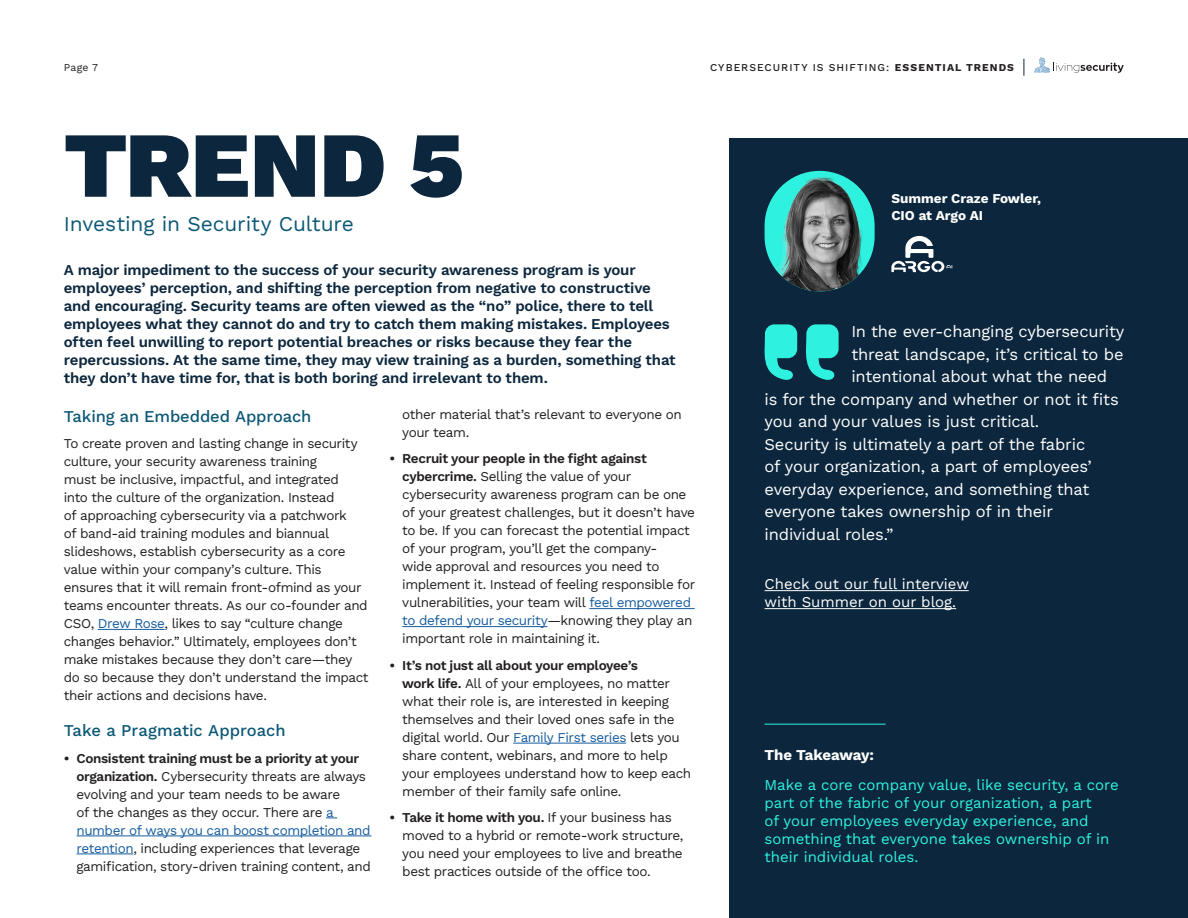
<style>
.page{position:relative;width:1188px;height:918px;background:#fff}
.page>*{position:absolute;margin:0;border:0;box-sizing:border-box;transform-origin:0 0}
.H2__align_left{font:900 93px "Work Sans";color:#0c273d}
.H2__align_left-2{font:21px "Work Sans";letter-spacing:-.005em;color:#0c5875}
.t1{font:16.5px/22.5px "Work Sans";letter-spacing:-.01em;color:#fff}
.Body_Text__align_lef{font:500 16.5px "Work Sans";letter-spacing:-.005em;color:#0c5875}
.Body_Text__align_lef-2{font:600 15px/18px "Work Sans";letter-spacing:-.01em;color:#0c273d}
.t2{font:15px/18px "Work Sans";color:#2ef2df}
.t3{font:15px/18px "Work Sans";color:#fff}
.t4{font:700 15px "Work Sans";letter-spacing:-.01em;color:#fff}
.Body_Text__align_lef-3{font:13.5px/18px "Work Sans";letter-spacing:-.03em;color:#231f20}
.Heading_3_-_left{font:700 13.5px "Work Sans";color:#fff}
.t5{font:500 10.5px "Work Sans";letter-spacing:.095em;color:#231f20}
.t6{font:10.5px "Work Sans";color:#231f20}
.s1{font-weight:700}
.s2{color:#175d9e}
.s3{font-weight:600}
</style>
<div class="page">
<div style="left:730px;top:138px;width:458px;height:780px;background:#0c273d"></div>
<hr style="left:765px;top:724px;width:121px;height:1px;background:#2ef2df">
<hr style="left:765px;top:590px;width:204px;height:1px;background:#fff">
<hr style="left:765px;top:608px;width:191px;height:1px;background:#fff">
<img style="left:765px;top:171px;width:110px;height:120px;border-radius:55px">
<svg style="left:764px;top:324px;width:75px;height:56px"></svg>
<svg style="left:891px;top:236px;width:62px;height:36px"></svg>
<hr style="left:98px;top:629px;width:67px;height:1px;background:#175d9e">
<hr style="left:77px;top:836px;width:295px;height:1px;background:#175d9e">
<hr style="left:77px;top:854px;width:56px;height:1px;background:#175d9e">
<hr style="left:589px;top:608px;width:106px;height:1px;background:#175d9e">
<hr style="left:402px;top:626px;width:145px;height:1px;background:#175d9e">
<hr style="left:513px;top:743px;width:113px;height:1px;background:#175d9e">
<svg style="left:1034px;top:57px;width:90px;height:16px"></svg>
<svg style="left:1024px;top:59px;width:1px;height:17px"></svg>
<p class="t6" style="left:64px;top:59px;width:36px">Page 7</p>
<p class="t5" style="left:710px;top:59px;width:305px">CYBERSECURITY IS SHIFTING: <span class="s1">ESSENTIAL TRENDS</span></p>
<p class="H2__align_left" style="left:64px;top:94px;width:401px">TREND 5</p>
<p class="H2__align_left-2" style="left:64px;top:208px;width:292px">Investing in Security Culture</p>
<p class="Body_Text__align_lef-2" style="left:64px;top:260px;width:613px">A major impediment to the success of your security awareness program is your employees’ perception, and shifting the perception from negative to constructive and encouraging. Security teams are often viewed as the “no” police, there to tell employees what they cannot do and try to catch them making mistakes. Employees often feel unwilling to report potential breaches or risks because they fear the repercussions. At the same time, they may view training as a burden, something that they don’t have time for, that is both boring and irrelevant to them.</p>
<p class="Body_Text__align_lef" style="left:64px;top:403px;width:249px">Taking an Embedded Approach</p>
<p class="Body_Text__align_lef-3" style="left:64px;top:434px;width:306px">To create proven and lasting change in security culture, your security awareness training<br>must be inclusive, impactful, and integrated<br>into the culture of the organization. Instead<br>of approaching cybersecurity via a patchwork<br>of band-aid training modules and biannual slideshows, establish cybersecurity as a core value within your company’s culture. This ensures that it will remain front-ofmind as your teams encounter threats. As our co-founder and CSO, <span class="s2">Drew Rose</span>, likes to say “culture change changes behavior.” Ultimately, employees don’t make mistakes because they don’t care—they do so because they don’t understand the impact their actions and decisions have.</p>
<p class="Body_Text__align_lef" style="left:64px;top:718px;width:223px">Take a Pragmatic Approach</p>
<p class="Body_Text__align_lef-3" style="left:77px;top:748px;width:296px;text-indent:-13px"><span class="s3">• Consistent training must be a priority at your organization.</span> Cybersecurity threats are always evolving and your team needs to be aware<br>of the changes as they occur. There are <span class="s2">a number of ways you can boost completion and retention</span>, including experiences that leverage gamification, story-driven training content, and</p>
<p class="Body_Text__align_lef-3" style="left:402px;top:405px;width:281px">other material that’s relevant to everyone on your team.</p>
<p class="Body_Text__align_lef-3" style="left:402px;top:449px;width:295px;text-indent:-13px"><span class="s3">• Recruit your people in the fight against cybercrime.</span> Selling the value of your cybersecurity awareness program can be one of your greatest challenges, but it doesn’t have to be. If you can forecast the potential impact of your program, you’ll get the company-<br>wide approval and resources you need to implement it. Instead of feeling responsible for vulnerabilities, your team will <span class="s2">feel empowered to defend your security</span>—knowing they play an important role in maintaining it.</p>
<p class="Body_Text__align_lef-3" style="left:402px;top:656px;width:290px;text-indent:-13px"><span class="s3">• It’s not just all about your employee’s<br>work life.</span> All of your employees, no matter what their role is, are interested in keeping themselves and their loved ones safe in the digital world. Our <span class="s2">Family First series</span> lets you share content, webinars, and more to help your employees understand how to keep each member of their family safe online.</p>
<p class="Body_Text__align_lef-3" style="left:402px;top:808px;width:283px;text-indent:-13px"><span class="s3">• Take it home with you.</span> If your business has moved to a hybrid or remote-work structure, you need your employees to live and breathe best practices outside of the office too.</p>
<p class="Heading_3_-_left" style="left:891px;top:188px;width:151px">Summer Craze Fowler,</p>
<p class="Heading_3_-_left" style="left:891px;top:205px;width:93px">CIO at Argo AI</p>
<p class="t1" style="left:851px;top:320px;width:275px">In the ever-changing cybersecurity</p>
<p class="t1" style="left:851px;top:342px;width:274px">threat landscape, it’s critical to be</p>
<p class="t1" style="left:765px;top:365px;width:356px;text-indent:87px">intentional about what the need is for the company and whether or not it fits you and your values is just critical.<br>Security is ultimately a part of the fabric<br>of your organization, a part of employees’ everyday experience, and something that everyone takes ownership of in their individual roles.”</p>
<p class="t3" style="left:765px;top:574px;width:206px">Check out our full interview with Summer on our blog.</p>
<p class="t4" style="left:765px;top:743px;width:111px">The Takeaway:</p>
<p class="t2" style="left:765px;top:776px;width:356px">Make a core company value, like security, a core part of the fabric of your organization, a part<br>of your employees everyday experience, and something that everyone takes ownership of in their individual roles.</p>
</div>
